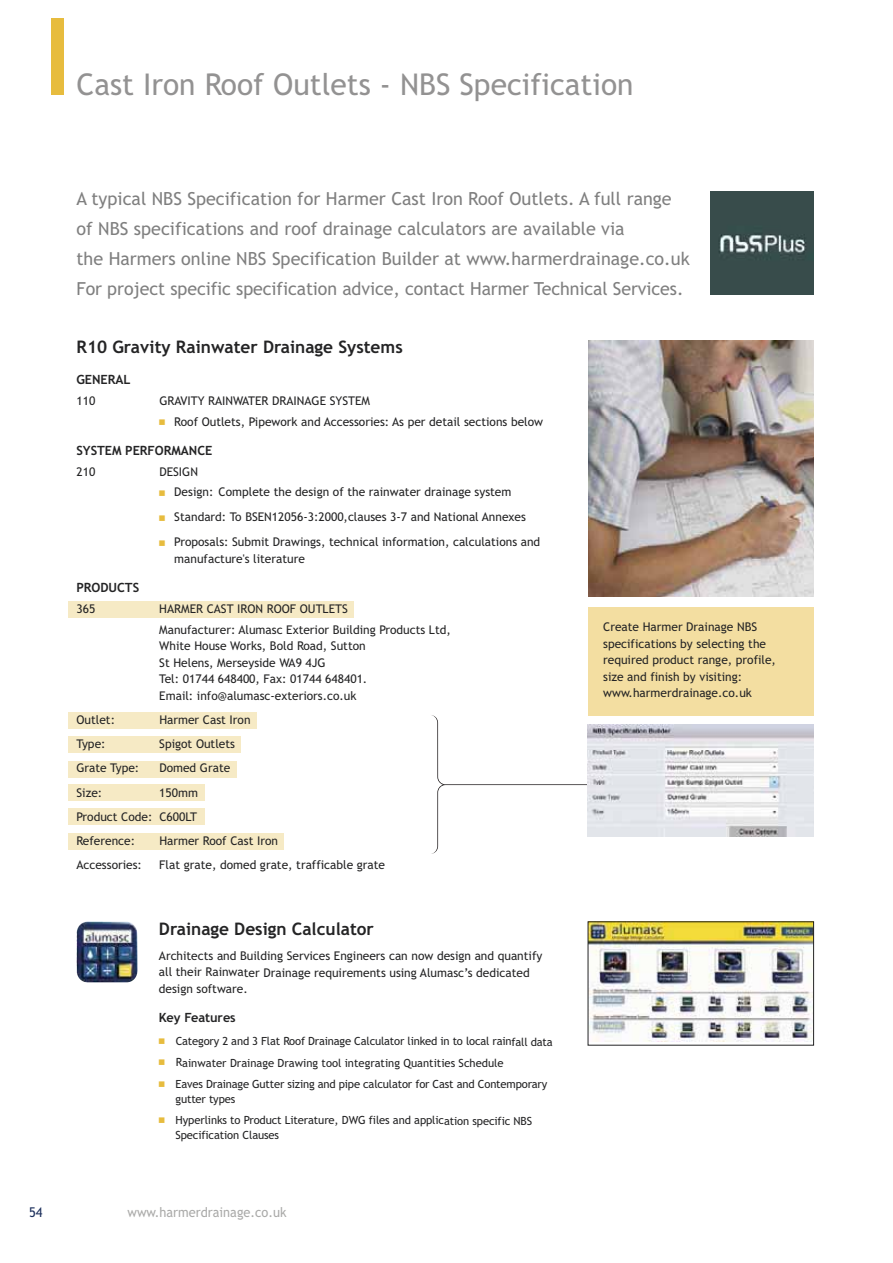
<style>
.page{position:relative;width:893px;height:1263px;background:#fff}
.page>*{position:absolute;margin:0;border:0;box-sizing:border-box;transform-origin:0 0}
.t1{font:30px "Trebuchet MS";color:#939292}
.t2{font:18px/30px "Trebuchet MS";color:#7f7f7f}
.t3{font:700 17.25px "Trebuchet MS";color:#242425}
.t4{font:13.5px "Trebuchet MS";color:#aaaaa9;scale:.95 1}
.t5{font:13.5px "Trebuchet MS";color:#1d305d;scale:.95 1}
.t6{font:700 12.75px "Trebuchet MS";letter-spacing:-.005em;color:#242425}
.t7{font:12px/16.5px "Trebuchet MS";color:#242425}
.t8{font:11.25px/14.9px "Trebuchet MS";letter-spacing:-.01em;color:#242425}
.s1{color:#e7bc3e}
</style>
<div class="page">
<div style="left:51px;top:18px;width:13px;height:77px;background:#e7bc3e"></div>
<div style="left:68px;top:601px;width:285px;height:17px;background:#f6eac5"></div>
<div style="left:68px;top:761px;width:168px;height:17px;background:#f6eac5"></div>
<div style="left:68px;top:712px;width:188px;height:17px;background:#f6eac5"></div>
<div style="left:68px;top:784px;width:137px;height:17px;background:#f6eac5"></div>
<div style="left:68px;top:808px;width:137px;height:17px;background:#f6eac5"></div>
<div style="left:68px;top:833px;width:215px;height:17px;background:#f6eac5"></div>
<div style="left:68px;top:736px;width:172px;height:17px;background:#f6eac5"></div>
<img style="left:711px;top:192px;width:103px;height:103px">
<svg style="left:431px;top:715px;width:157px;height:139px"></svg>
<img style="left:588px;top:341px;width:226px;height:256px">
<div style="left:588px;top:607px;width:226px;height:108px;background:#f3dea1"></div>
<img style="left:588px;top:724px;width:226px;height:113px">
<img style="left:77px;top:922px;width:61px;height:60px">
<img style="left:590px;top:924px;width:222px;height:118px">
<h1 class="t1" style="left:76px;top:73px;width:558px">Cast Iron Roof Outlets - NBS Specification</h1>
<p class="t2" style="left:76px;top:185px;width:615px">A typical NBS Specification for Harmer Cast Iron Roof Outlets. A full range of NBS specifications and roof drainage calculators are available via<br>the Harmers online NBS Specification Builder at www.harmerdrainage.co.uk For project specific specification advice, contact Harmer Technical Services.</p>
<h3 class="t3" style="left:76px;top:340px;width:328px">R10 Gravity Rainwater Drainage Systems</h3>
<p class="t6" style="left:76px;top:375px;width:56px">GENERAL</p>
<p class="t7" style="left:76px;top:394px;width:20px">110</p>
<p class="t7" style="left:159px;top:394px;width:212px">GRAVITY RAINWATER DRAINAGE SYSTEM</p>
<p class="t7" style="left:159px;top:414px;width:385px"><span class="s1">■</span> Roof Outlets, Pipework and Accessories: As per detail sections below</p>
<p class="t6" style="left:76px;top:446px;width:137px">SYSTEM PERFORMANCE</p>
<p class="t7" style="left:76px;top:464px;width:20px">210</p>
<p class="t7" style="left:159px;top:464px;width:40px">DESIGN</p>
<p class="t7" style="left:159px;top:485px;width:354px"><span class="s1">■</span> Design: Complete the design of the rainwater drainage system</p>
<p class="t7" style="left:159px;top:510px;width:368px"><span class="s1">■</span> Standard: To BSEN12056-3:2000,clauses 3-7 and National Annexes</p>
<p class="t7" style="left:174px;top:535px;width:367px;text-indent:-15px"><span class="s1">■</span> Proposals: Submit Drawings, technical information, calculations and manufacture's literature</p>
<p class="t6" style="left:76px;top:583px;width:64px">PRODUCTS</p>
<p class="t7" style="left:76px;top:601px;width:20px">365</p>
<p class="t7" style="left:159px;top:599px;width:293px;line-height:20.7px">HARMER CAST IRON ROOF OUTLETS<br>Manufacturer: Alumasc Exterior Building Products Ltd,</p>
<p class="t7" style="left:159px;top:639px;width:210px">White House Works, Bold Road, Sutton St Helens, Merseyside WA9 4JG<br>Tel: 01744 648400, Fax: 01744 648401.<br>Email: info@alumasc-exteriors.co.uk</p>
<p class="t7" style="left:76px;top:712px;width:40px">Outlet:</p>
<p class="t7" style="left:159px;top:712px;width:93px">Harmer Cast Iron</p>
<p class="t7" style="left:76px;top:737px;width:31px">Type:</p>
<p class="t7" style="left:159px;top:737px;width:77px">Spigot Outlets</p>
<p class="t7" style="left:76px;top:761px;width:64px">Grate Type:</p>
<p class="t7" style="left:159px;top:761px;width:72px">Domed Grate</p>
<p class="t7" style="left:76px;top:785px;width:27px">Size:</p>
<p class="t7" style="left:76px;top:781px;width:123px;line-height:24.3px;text-align:justify;text-indent:83px">150mm Product Code: C600LT Reference:</p>
<p class="t7" style="left:159px;top:834px;width:120px">Harmer Roof Cast Iron</p>
<p class="t7" style="left:76px;top:858px;width:67px">Accessories:</p>
<p class="t7" style="left:159px;top:858px;width:227px">Flat grate, domed grate, trafficable grate</p>
<h3 class="t3" style="left:159px;top:922px;width:216px">Drainage Design Calculator</h3>
<p class="t7" style="left:159px;top:949px;width:385px">Architects and Building Services Engineers can now design and quantify all their Rainwater Drainage requirements using Alumasc’s dedicated design software.</p>
<p class="t6" style="left:159px;top:1012px;width:78px">Key Features</p>
<p class="t8" style="left:159px;top:1035px;width:395px"><sup>■</sup> Category 2 and 3 Flat Roof Drainage Calculator linked in to local rainfall data</p>
<p class="t8" style="left:159px;top:1056px;width:346px"><sup>■</sup> Rainwater Drainage Drawing tool integrating Quantities Schedule</p>
<p class="t8" style="left:176px;top:1078px;width:373px;text-indent:-17px"><sup>■</sup> Eaves Drainage Gutter sizing and pipe calculator for Cast and Contemporary gutter types</p>
<p class="t8" style="left:175px;top:1114px;width:358px;text-indent:-17px"><sup>■</sup> Hyperlinks to Product Literature, DWG files and application specific NBS<br>Specification Clauses</p>
<p class="t5" style="left:29px;top:1207px;width:16px">54</p>
<p class="t4" style="left:127px;top:1207px;width:169px">www.harmerdrainage.co.uk</p>
<p class="t7" style="left:603px;top:620px;width:174px">Create Harmer Drainage NBS specifications by selecting the required product range, profile, size and finish by visiting: www.harmerdrainage.co.uk</p>
</div>
